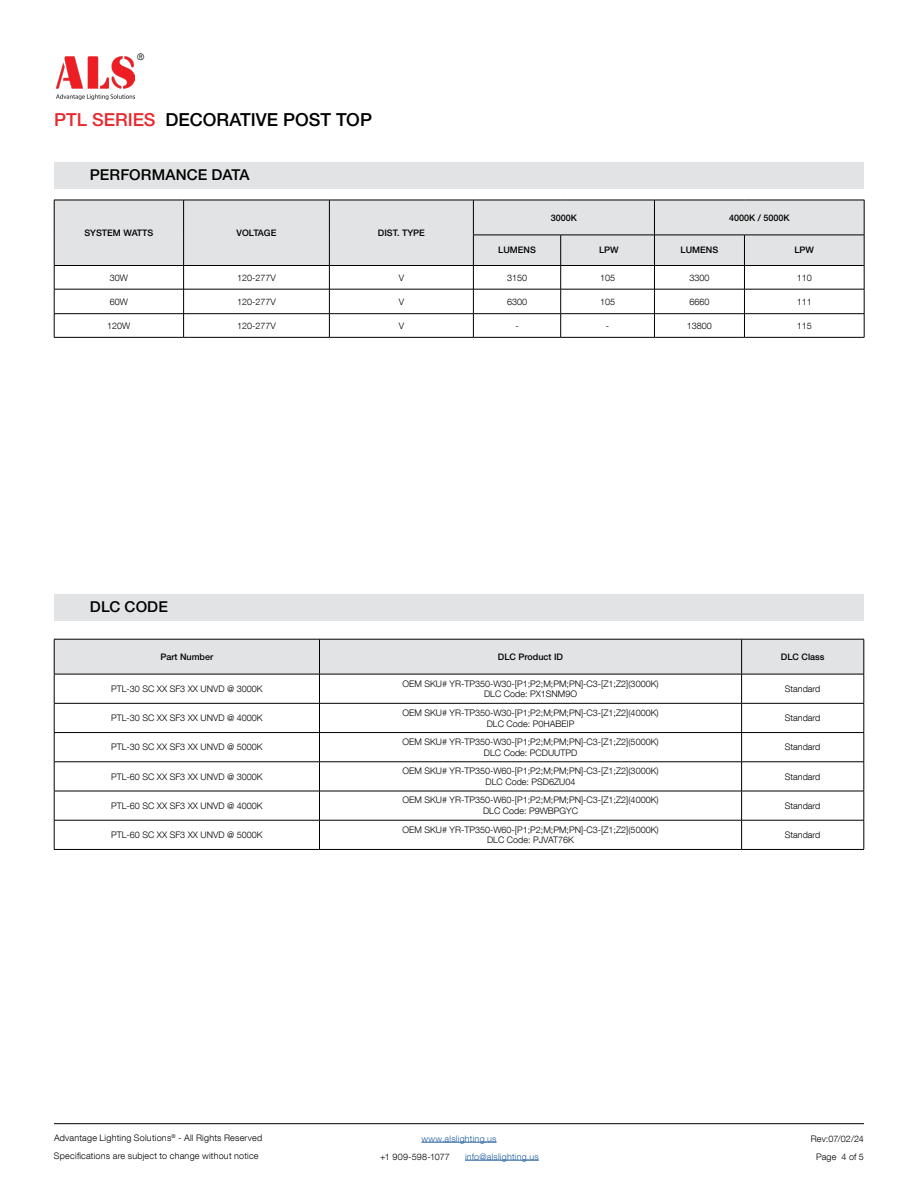
<style>
.page{position:relative;width:918px;height:1188px;background:#fff}
.page>*{position:absolute;margin:0;border:0;box-sizing:border-box;transform-origin:0 0}
.t1{font:500 18px "Helvetica Neue LT Pro";color:#000}
.t2{font:500 15px "Helvetica Neue LT Pro";letter-spacing:.005em;color:#000}
.t3{font:300 9px/10.8px "Helvetica Neue LT Com";color:#000;text-align:center}
.t4{font:500 9px "Helvetica Neue LT Pro";color:#000}
.t5{font:300 9px/18px "Helvetica Neue LT Com";letter-spacing:.025em;color:#000}
.t6{font:300 9px "Helvetica Neue LT Com";letter-spacing:.025em;color:#215e9e}
.s1{color:#ea292f}
</style>
<div class="page">
<hr style="left:421px;top:1142px;width:76px;height:1px;background:#215e9e">
<hr style="left:465px;top:1160px;width:74px;height:1px;background:#215e9e">
<hr style="left:54px;top:1123px;width:810px;height:1px;background:#000">
<img style="left:56px;top:57px;width:79px;height:43px">
<div style="left:82px;top:162px;width:782px;height:26px;background:#e2e3e4"></div>
<div style="left:54px;top:162px;width:27px;height:26px;background:#e2e3e4"></div>
<div style="left:55px;top:201px;width:809px;height:64px;background:#e2e3e4"></div>
<hr style="left:54px;top:200px;width:130px;height:1px;background:#000">
<hr style="left:54px;top:200px;width:1px;height:35px;background:#000">
<hr style="left:184px;top:200px;width:145px;height:1px;background:#000">
<hr style="left:183px;top:200px;width:1px;height:35px;background:#000">
<hr style="left:329px;top:200px;width:144px;height:1px;background:#000">
<hr style="left:329px;top:200px;width:1px;height:35px;background:#000">
<hr style="left:473px;top:200px;width:88px;height:1px;background:#000">
<hr style="left:473px;top:200px;width:1px;height:35px;background:#000">
<hr style="left:561px;top:200px;width:93px;height:1px;background:#000">
<hr style="left:654px;top:200px;width:90px;height:1px;background:#000">
<hr style="left:654px;top:200px;width:1px;height:35px;background:#000">
<hr style="left:744px;top:200px;width:120px;height:1px;background:#000">
<hr style="left:864px;top:200px;width:1px;height:35px;background:#000">
<hr style="left:54px;top:235px;width:1px;height:30px;background:#000">
<hr style="left:183px;top:235px;width:1px;height:30px;background:#000">
<hr style="left:329px;top:235px;width:1px;height:30px;background:#000">
<hr style="left:473px;top:235px;width:88px;height:1px;background:#000">
<hr style="left:473px;top:235px;width:1px;height:30px;background:#000">
<hr style="left:561px;top:235px;width:93px;height:1px;background:#000">
<hr style="left:560px;top:235px;width:1px;height:30px;background:#000">
<hr style="left:654px;top:235px;width:90px;height:1px;background:#000">
<hr style="left:654px;top:235px;width:1px;height:30px;background:#000">
<hr style="left:744px;top:235px;width:120px;height:1px;background:#000">
<hr style="left:744px;top:235px;width:1px;height:30px;background:#000">
<hr style="left:864px;top:235px;width:1px;height:30px;background:#000">
<hr style="left:54px;top:265px;width:130px;height:1px;background:#000">
<hr style="left:184px;top:265px;width:145px;height:1px;background:#000">
<hr style="left:329px;top:265px;width:144px;height:1px;background:#000">
<hr style="left:473px;top:265px;width:88px;height:1px;background:#000">
<hr style="left:561px;top:265px;width:93px;height:1px;background:#000">
<hr style="left:654px;top:265px;width:90px;height:1px;background:#000">
<hr style="left:744px;top:265px;width:120px;height:1px;background:#000">
<hr style="left:54px;top:289px;width:130px;height:1px;background:#000">
<hr style="left:184px;top:289px;width:145px;height:1px;background:#000">
<hr style="left:329px;top:289px;width:144px;height:1px;background:#000">
<hr style="left:473px;top:289px;width:88px;height:1px;background:#000">
<hr style="left:561px;top:289px;width:93px;height:1px;background:#000">
<hr style="left:654px;top:289px;width:90px;height:1px;background:#000">
<hr style="left:744px;top:289px;width:120px;height:1px;background:#000">
<hr style="left:54px;top:313px;width:130px;height:1px;background:#000">
<svg style="left:54px;top:266px;width:1px;height:71px"></svg>
<hr style="left:184px;top:313px;width:145px;height:1px;background:#000">
<svg style="left:183px;top:266px;width:1px;height:71px"></svg>
<hr style="left:329px;top:313px;width:144px;height:1px;background:#000">
<svg style="left:329px;top:266px;width:1px;height:71px"></svg>
<hr style="left:473px;top:313px;width:88px;height:1px;background:#000">
<svg style="left:473px;top:266px;width:1px;height:71px"></svg>
<hr style="left:561px;top:313px;width:93px;height:1px;background:#000">
<svg style="left:560px;top:266px;width:1px;height:71px"></svg>
<hr style="left:654px;top:313px;width:90px;height:1px;background:#000">
<svg style="left:654px;top:266px;width:1px;height:71px"></svg>
<hr style="left:744px;top:313px;width:120px;height:1px;background:#000">
<svg style="left:744px;top:266px;width:1px;height:71px"></svg>
<svg style="left:864px;top:266px;width:1px;height:71px"></svg>
<hr style="left:54px;top:337px;width:130px;height:1px;background:#000">
<hr style="left:184px;top:337px;width:145px;height:1px;background:#000">
<hr style="left:329px;top:337px;width:144px;height:1px;background:#000">
<hr style="left:473px;top:337px;width:88px;height:1px;background:#000">
<hr style="left:561px;top:337px;width:93px;height:1px;background:#000">
<hr style="left:654px;top:337px;width:90px;height:1px;background:#000">
<hr style="left:744px;top:337px;width:120px;height:1px;background:#000">
<div style="left:82px;top:594px;width:782px;height:26px;background:#e2e3e4"></div>
<div style="left:54px;top:594px;width:27px;height:26px;background:#e2e3e4"></div>
<svg style="left:54px;top:639px;width:811px;height:210px"></svg>
<hr style="left:54px;top:849px;width:266px;height:1px;background:#000">
<hr style="left:320px;top:849px;width:422px;height:1px;background:#000">
<hr style="left:742px;top:849px;width:122px;height:1px;background:#000">
<p class="t3" style="left:137px;top:52px;width:9px">®</p>
<h1 class="t1" style="left:54px;top:109px;width:320px"><span class="s1">PTL SERIES</span> DECORATIVE POST TOP</h1>
<h2 class="t2" style="left:90px;top:166px;width:161px">PERFORMANCE DATA</h2>
<p class="t4" style="left:84px;top:227px;width:70px">SYSTEM WATTS</p>
<p class="t4" style="left:237px;top:227px;width:41px">VOLTAGE</p>
<p class="t4" style="left:378px;top:227px;width:49px">DIST. TYPE</p>
<p class="t4" style="left:551px;top:212px;width:28px">3000K</p>
<p class="t4" style="left:729px;top:212px;width:62px">4000K / 5000K</p>
<p class="t4" style="left:498px;top:245px;width:39px">LUMENS</p>
<p class="t4" style="left:599px;top:245px;width:21px">LPW</p>
<p class="t4" style="left:681px;top:245px;width:39px">LUMENS</p>
<p class="t4" style="left:794px;top:245px;width:21px">LPW</p>
<p class="t3" style="left:110px;top:272px;width:20px">30W</p>
<p class="t3" style="left:237px;top:272px;width:40px">120-277V</p>
<p class="t3" style="left:399px;top:272px;width:7px">V</p>
<p class="t3" style="left:507px;top:272px;width:22px">3150</p>
<p class="t3" style="left:600px;top:272px;width:17px">105</p>
<p class="t3" style="left:689px;top:272px;width:22px">3300</p>
<p class="t3" style="left:797px;top:272px;width:17px">110</p>
<p class="t3" style="left:110px;top:296px;width:20px">60W</p>
<p class="t3" style="left:237px;top:296px;width:40px">120-277V</p>
<p class="t3" style="left:399px;top:296px;width:7px">V</p>
<p class="t3" style="left:507px;top:296px;width:22px">6300</p>
<p class="t3" style="left:600px;top:296px;width:17px">105</p>
<p class="t3" style="left:689px;top:296px;width:22px">6660</p>
<p class="t3" style="left:797px;top:296px;width:17px">111</p>
<p class="t3" style="left:107px;top:320px;width:25px">120W</p>
<p class="t3" style="left:237px;top:320px;width:40px">120-277V</p>
<p class="t3" style="left:399px;top:320px;width:7px">V</p>
<p class="t3" style="left:515px;top:320px;width:5px">-</p>
<p class="t3" style="left:606px;top:320px;width:5px">-</p>
<p class="t3" style="left:687px;top:320px;width:27px">13800</p>
<p class="t3" style="left:797px;top:320px;width:17px">115</p>
<h2 class="t2" style="left:90px;top:598px;width:80px">DLC CODE</h2>
<p class="t4" style="left:160px;top:651px;width:54px">Part Number</p>
<p class="t4" style="left:498px;top:651px;width:67px">DLC Product ID</p>
<p class="t4" style="left:781px;top:651px;width:45px">DLC Class</p>
<p class="t3" style="left:111px;top:683px;width:153px">PTL-30 SC XX SF3 XX UNVD @ 3000K</p>
<p class="t3" style="left:402px;top:678px;width:258px">OEM SKU# YR-TP350-W30-[P1;P2;M;PM;PN]-C3-[Z1;Z2](3000K)<br>DLC Code: PX1SNM9O</p>
<p class="t3" style="left:785px;top:683px;width:37px">Standard</p>
<p class="t3" style="left:111px;top:712px;width:153px">PTL-30 SC XX SF3 XX UNVD @ 4000K</p>
<p class="t3" style="left:402px;top:707px;width:258px">OEM SKU# YR-TP350-W30-[P1;P2;M;PM;PN]-C3-[Z1;Z2](4000K)<br>DLC Code: P0HABEIP</p>
<p class="t3" style="left:785px;top:712px;width:37px">Standard</p>
<p class="t3" style="left:111px;top:742px;width:153px">PTL-30 SC XX SF3 XX UNVD @ 5000K</p>
<p class="t3" style="left:402px;top:736px;width:258px">OEM SKU# YR-TP350-W30-[P1;P2;M;PM;PN]-C3-[Z1;Z2](5000K)<br>DLC Code: PCDUUTPD</p>
<p class="t3" style="left:785px;top:742px;width:37px">Standard</p>
<p class="t3" style="left:111px;top:771px;width:153px">PTL-60 SC XX SF3 XX UNVD @ 3000K</p>
<p class="t3" style="left:402px;top:765px;width:258px">OEM SKU# YR-TP350-W60-[P1;P2;M;PM;PN]-C3-[Z1;Z2](3000K)<br>DLC Code: PSD6ZU04</p>
<p class="t3" style="left:785px;top:771px;width:37px">Standard</p>
<p class="t3" style="left:111px;top:800px;width:153px">PTL-60 SC XX SF3 XX UNVD @ 4000K</p>
<p class="t3" style="left:402px;top:795px;width:258px">OEM SKU# YR-TP350-W60-[P1;P2;M;PM;PN]-C3-[Z1;Z2](4000K)<br>DLC Code: P9WBPGYC</p>
<p class="t3" style="left:785px;top:800px;width:37px">Standard</p>
<p class="t3" style="left:111px;top:829px;width:153px">PTL-60 SC XX SF3 XX UNVD @ 5000K</p>
<p class="t3" style="left:402px;top:824px;width:258px">OEM SKU# YR-TP350-W60-[P1;P2;M;PM;PN]-C3-[Z1;Z2](5000K)<br>DLC Code: PJVAT76K</p>
<p class="t3" style="left:785px;top:829px;width:37px">Standard</p>
<p class="t5" style="left:54px;top:1129px;width:210px">Advantage Lighting Solutions<sup>®</sup> - All Rights Reserved<br>Specifications are subject to change without notice</p>
<p class="t6" style="left:421px;top:1133px;width:77px">www.alslighting.us</p>
<p class="t3" style="left:380px;top:1151px;width:71px">+1 909-598-1077</p>
<p class="t6" style="left:465px;top:1151px;width:75px">info@alslighting.us</p>
<p class="t3" style="left:811px;top:1129px;width:55px;line-height:18px">Rev:07/02/24<br>Page 4 of 5</p>
</div>
